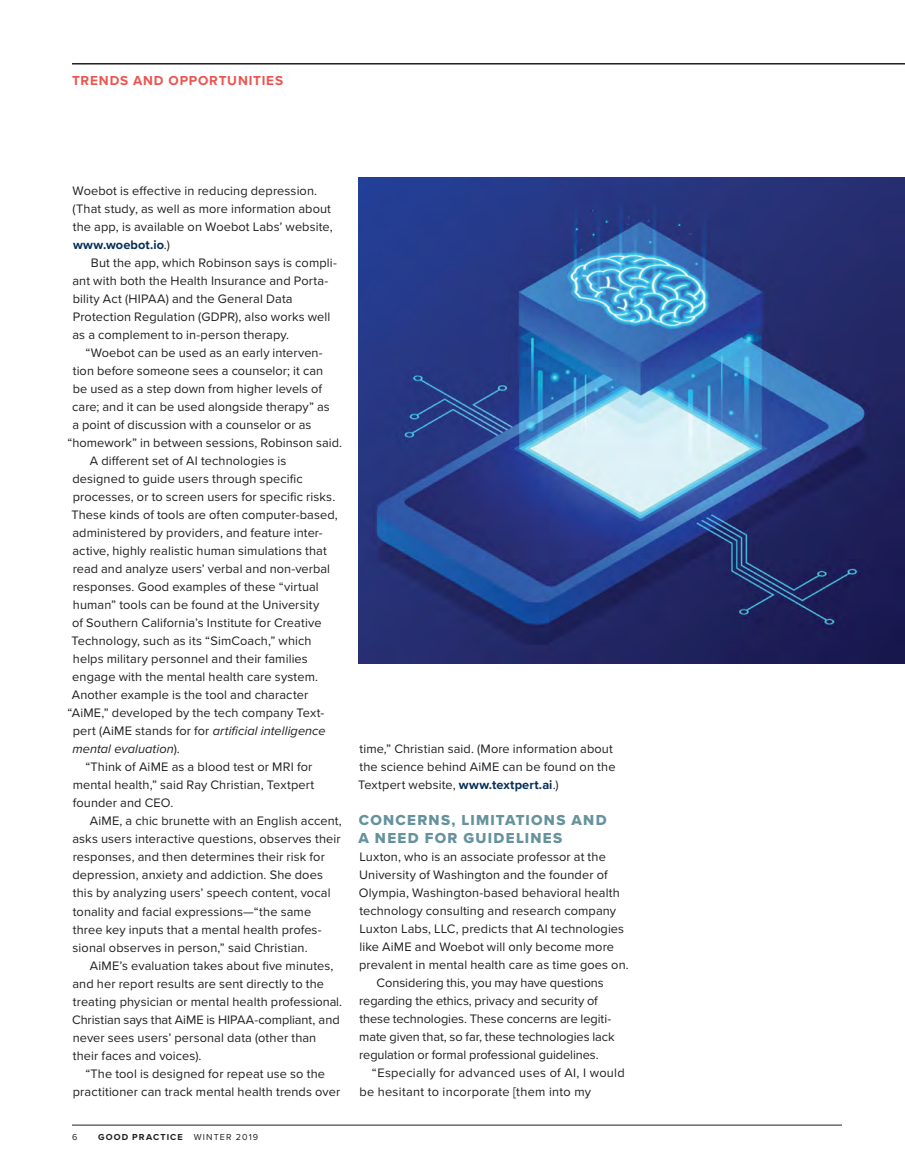
<style>
.page{position:relative;width:905px;height:1175px;background:#fff}
.page>*{position:absolute;margin:0;border:0;box-sizing:border-box;transform-origin:0 0}
.t1{font:15px/18px "Proxima Nova Extrabld";letter-spacing:.085em;color:#66929e}
.t2{font:700 13.5px "Proxima Nova";color:#ed534e}
.t3{font:12.75px/18px "Proxima Nova";letter-spacing:.01em;color:#231f20}
.t4{font:italic 12.75px "Proxima Nova";letter-spacing:.005em;color:#231f20}
.t5{font:700 9px "Proxima Nova";letter-spacing:.125em;color:#231f20}
.t6{font:9px "Proxima Nova";color:#231f20}
.s1{font-weight:700;color:#063057}
.s2{font-style:normal}
.s3{font-weight:400}
</style>
<div class="page">
<hr style="left:72px;top:1124px;width:770px;height:1px;background:#231f20">
<hr style="left:72px;top:63px;width:832px;height:1px;background:#231f20">
<img style="left:358px;top:177px;width:546px;height:486px">
<p class="t2" style="left:72px;top:73px;width:19px">Trend</p>
<p class="t2" style="left:120px;top:73px;width:24px">s and</p>
<p class="t2" style="left:168px;top:73px;width:13px">Opportunitie</p>
<p class="t2" style="left:275px;top:73px;width:10px">s</p>
<p class="t3" style="left:73px;top:182px;width:261px">Woebot is effective in reducing depression. (That study, as well as more information about the app, is available on Woebot Labs’ website, <span class="s1">www.woebot.io</span>.)</p>
<p class="t3" style="left:72px;top:254px;width:266px;text-indent:18px">But the app, which Robinson says is compli&shy;ant with both the Health Insurance and Porta&shy;bility Act (HIPAA) and the General Data Protection Regulation (GDPR), also works well as a complement to in-person therapy.</p>
<p class="t3" style="left:85px;top:344px;width:239px">“Woebot can be used as an early interven-</p>
<p class="t3" style="left:73px;top:362px;width:252px">tion before someone sees a counselor; it can</p>
<p class="t3" style="left:73px;top:380px;width:251px">be used as a step down from higher levels of</p>
<p class="t3" style="left:72px;top:398px;width:259px">care; and it can be used alongside therapy” as</p>
<p class="t3" style="left:72px;top:416px;width:241px">a point of discussion with a counselor or as</p>
<p class="t3" style="left:67px;top:434px;width:276px">“homework” in between sessions, Robinson said.</p>
<p class="t3" style="left:90px;top:452px;width:198px">A different set of AI technologies is</p>
<p class="t3" style="left:72px;top:470px;width:232px">designed to guide users through specific</p>
<p class="t3" style="left:73px;top:488px;width:264px">processes, or to screen users for specific risks.</p>
<p class="t3" style="left:71px;top:506px;width:268px">These kinds of tools are often computer-based,</p>
<p class="t3" style="left:72px;top:524px;width:252px">administered by providers, and feature inter-</p>
<p class="t3" style="left:72px;top:542px;width:256px">active, highly realistic human simulations that</p>
<p class="t3" style="left:73px;top:560px;width:259px">read and analyze users’ verbal and non-verbal</p>
<p class="t3" style="left:73px;top:578px;width:248px">responses. Good examples of these “virtual</p>
<p class="t3" style="left:73px;top:596px;width:248px">human” tools can be found at the University</p>
<p class="t3" style="left:72px;top:614px;width:251px">of Southern California’s Institute for Creative</p>
<p class="t3" style="left:71px;top:632px;width:241px">Technology, such as its “SimCoach,” which</p>
<p class="t3" style="left:73px;top:650px;width:236px">helps military personnel and their families</p>
<p class="t3" style="left:72px;top:668px;width:247px">engage with the mental health care system.</p>
<p class="t3" style="left:72px;top:686px;width:238px">Another example is the tool and character</p>
<p class="t3" style="left:67px;top:704px;width:258px">“AiME,” developed by the tech company Text-</p>
<p class="t4" style="left:73px;top:723px;width:254px"><span class="s2">pert (AiME stands for for</span> artificial intelligence</p>
<p class="t4" style="left:73px;top:741px;width:109px">mental evaluation<span class="s2">).</span></p>
<p class="t3" style="left:85px;top:758px;width:228px">“Think of AiME as a blood test or MRI for</p>
<p class="t3" style="left:73px;top:776px;width:243px">mental health,” said Ray Christian, Textpert</p>
<p class="t3" style="left:73px;top:794px;width:102px">founder and CEO.</p>
<p class="t3" style="left:90px;top:812px;width:253px">AiME, a chic brunette with an English accent,</p>
<p class="t3" style="left:72px;top:830px;width:270px">asks users interactive questions, observes their</p>
<p class="t3" style="left:73px;top:848px;width:254px">responses, and then determines their risk for</p>
<p class="t3" style="left:72px;top:866px;width:252px">depression, anxiety and addiction. She does</p>
<p class="t3" style="left:73px;top:884px;width:259px">this by analyzing users’ speech content, vocal</p>
<p class="t3" style="left:73px;top:902px;width:240px">tonality and facial expressions—“the same</p>
<p class="t3" style="left:73px;top:920px;width:250px">three key inputs that a mental health profes-</p>
<p class="t3" style="left:73px;top:938px;width:236px">sional observes in person,” said Christian.</p>
<p class="t3" style="left:90px;top:956px;width:245px">AiME’s evaluation takes about five minutes,</p>
<p class="t3" style="left:72px;top:974px;width:253px">and her report results are sent directly to the</p>
<p class="t3" style="left:73px;top:992px;width:271px">treating physician or mental health professional.</p>
<p class="t3" style="left:72px;top:1010px;width:269px">Christian says that AiME is HIPAA-compliant, and</p>
<p class="t3" style="left:73px;top:1028px;width:245px">never sees users’ personal data (other than</p>
<p class="t3" style="left:73px;top:1046px;width:130px">their faces and voices).</p>
<p class="t3" style="left:85px;top:1064px;width:241px">“The tool is designed for repeat use so the</p>
<p class="t3" style="left:73px;top:1082px;width:269px">practitioner can track mental health trends over</p>
<p class="t6" style="left:72px;top:1131px;width:7px">6</p>
<p class="t5" style="left:98px;top:1131px;width:162px">GOOD PRACTICE <span class="s3">WINTER 2019</span></p>
<p class="t3" style="left:358px;top:740px;width:259px">time,” Christian said. (More information about the science behind AiME can be found on the<br>Textpert website, <span class="s1">www.textpert.ai</span>.)</p>
<p class="t1" style="left:358px;top:812px;width:250px">CONCERNS, LIMITATIONS AND<br>A NEED FOR GUIDELINES</p>
<p class="t3" style="left:359px;top:848px;width:248px">Luxton, who is an associate professor at the</p>
<p class="t3" style="left:359px;top:866px;width:250px">University of Washington and the founder of</p>
<p class="t3" style="left:359px;top:884px;width:262px">Olympia, Washington-based behavioral health</p>
<p class="t3" style="left:359px;top:902px;width:258px">technology consulting and research company</p>
<p class="t3" style="left:359px;top:920px;width:266px">Luxton Labs, LLC, predicts that AI technologies</p>
<p class="t3" style="left:359px;top:938px;width:256px">like AiME and Woebot will only become more</p>
<p class="t3" style="left:359px;top:956px;width:271px">prevalent in mental health care as time goes on.</p>
<p class="t3" style="left:376px;top:974px;width:229px">Considering this, you may have questions</p>
<p class="t3" style="left:359px;top:992px;width:240px">regarding the ethics, privacy and security of</p>
<p class="t3" style="left:359px;top:1010px;width:253px">these technologies. These concerns are legiti-</p>
<p class="t3" style="left:359px;top:1028px;width:257px">mate given that, so far, these technologies lack</p>
<p class="t3" style="left:359px;top:1046px;width:241px">regulation or formal professional guidelines.</p>
<p class="t3" style="left:372px;top:1064px;width:254px">“Especially for advanced uses of AI, I would</p>
<p class="t3" style="left:359px;top:1082px;width:233px">be hesitant to incorporate [them into my</p>
</div>
